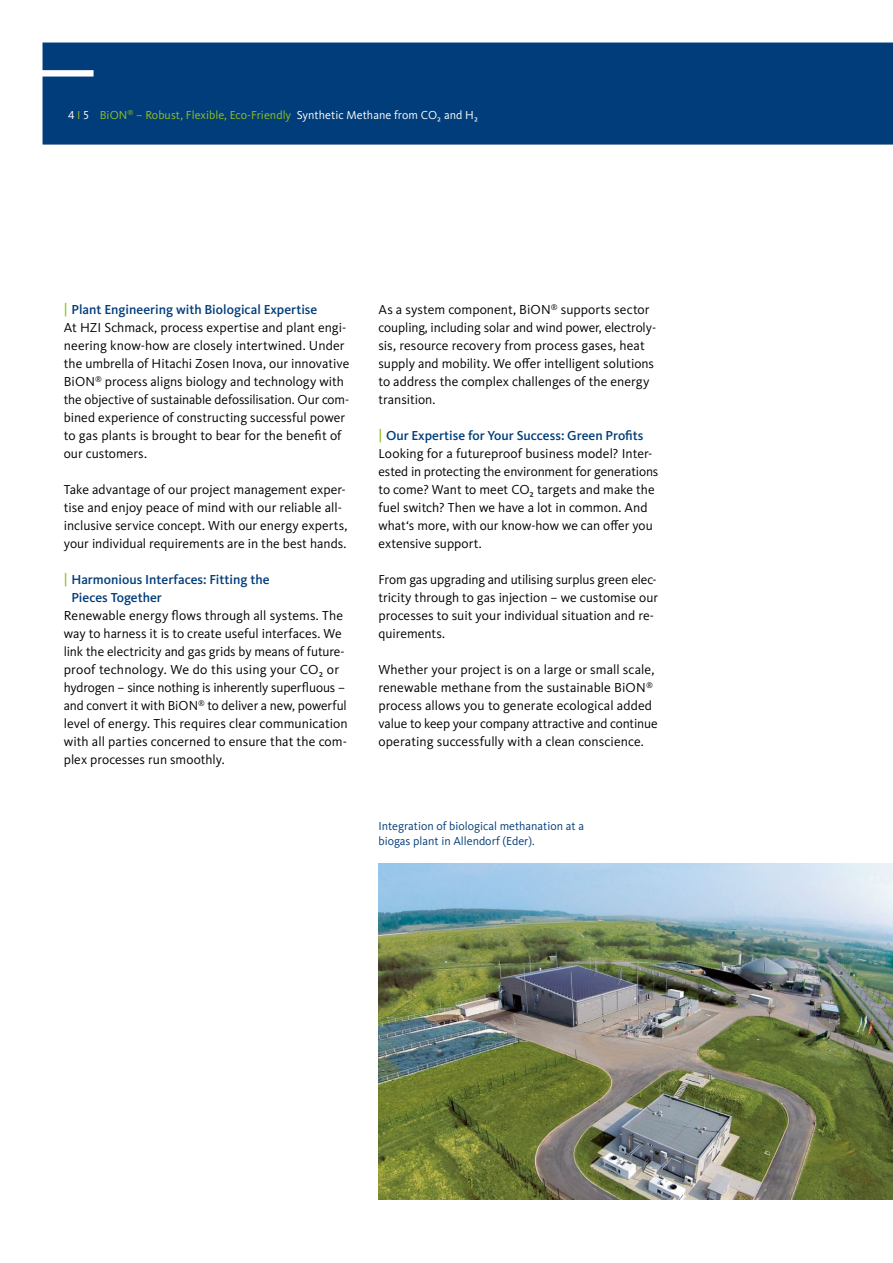
<style>
.page{position:relative;width:893px;height:1263px;background:#fff}
.page>*{position:absolute;margin:0;border:0;box-sizing:border-box;transform-origin:0 0}
.t1{font:13.5px/18px "Kievit Pro";color:#000}
.t2{font:500 13.5px/18px "Kievit Pro";color:#003d7a}
.t3{font:12px/15px "Kievit Pro";color:#003d7a}
.t4{font:12px "Kievit Pro";letter-spacing:.005em;color:#94c11c}
.s1{color:#fff}
.s2{font-weight:500;color:#94c11c}
.s3{font-weight:500;color:#003d7a}
.s4{color:#94c11c}
</style>
<div class="page">
<img style="left:378px;top:863px;width:515px;height:336px">
<div style="left:43px;top:43px;width:850px;height:102px;background:#003d7a"></div>
<p class="t4" style="left:68px;top:108px;width:412px"><span class="s1">4</span> I <span class="s1">5</span> BiON<sup>®</sup> – Robust, Flexible, Eco-Friendly <span class="s1">Synthetic Methane from CO₂ and H₂</span></p>
<p class="t1" style="left:64px;top:300px;width:287px"><span class="s2">|</span> <span class="s3">Plant Engineering with Biological Expertise<br></span>At HZI Schmack, process expertise and plant engi&shy;neering know-how are closely intertwined. Under the umbrella of Hitachi Zosen Inova, our innovative BiON<sup>®</sup> process aligns biology and technology with the objective of sustainable defossilisation. Our com&shy;bined experience of constructing successful power to gas plants is brought to bear for the benefit of our customers.</p>
<p class="t1" style="left:64px;top:480px;width:285px">Take advantage of our project management exper&shy;tise and enjoy peace of mind with our reliable all&shy;inclusive service concept. With our energy experts, your individual requirements are in the best hands.</p>
<p class="t2" style="left:71px;top:570px;width:200px;text-indent:-8px"><span class="s4">|</span> Harmonious Interfaces: Fitting the<br>Pieces Together</p>
<p class="t1" style="left:64px;top:606px;width:286px">Renewable energy flows through all systems. The way to harness it is to create useful interfaces. We link the electricity and gas grids by means of future&shy;proof technology. We do this using your CO₂ or hydrogen – since nothing is inherently superfluous – and convert it with BiON<sup>®</sup> to deliver a new, powerful level of energy. This requires clear communication with all parties concerned to ensure that the com&shy;plex processes run smoothly.</p>
<p class="t1" style="left:378px;top:300px;width:279px">As a system component, BiON<sup>®</sup> supports sector coupling, including solar and wind power, electroly&shy;sis, resource recovery from process gases, heat supply and mobility. We offer intelligent solutions to address the complex challenges of the energy transition.</p>
<p class="t1" style="left:378px;top:426px;width:281px"><span class="s2">|</span> <span class="s3">Our Expertise for Your Success: Green Profits </span>Looking for a futureproof business model? Inter&shy;ested in protecting the environment for generations to come? Want to meet CO₂ targets and make the fuel switch? Then we have a lot in common. And what‘s more, with our know-how we can offer you extensive support.</p>
<p class="t1" style="left:378px;top:570px;width:281px">From gas upgrading and utilising surplus green elec&shy;tricity through to gas injection – we customise our processes to suit your individual situation and re&shy;quirements.</p>
<p class="t1" style="left:378px;top:660px;width:281px">Whether your project is on a large or small scale, renewable methane from the sustainable BiON<sup>® </sup>process allows you to generate ecological added value to keep your company attractive and continue operating successfully with a clean conscience.</p>
<p class="t3" style="left:378px;top:818px;width:207px">Integration of biological methanation at a biogas plant in Allendorf (Eder).</p>
</div>
